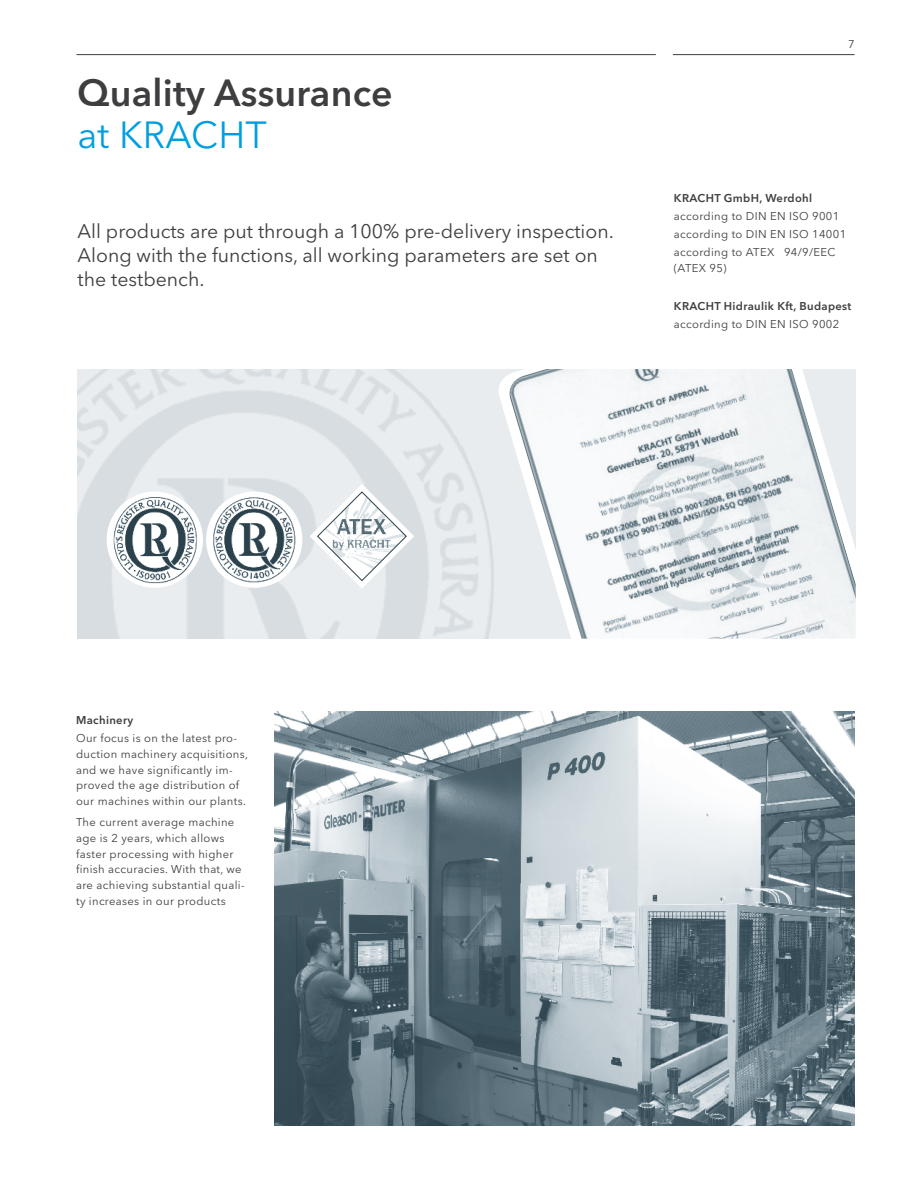
<style>
.page{position:relative;width:918px;height:1188px;background:#fff}
.page>*{position:absolute;margin:0;border:0;box-sizing:border-box;transform-origin:0 0}
.t1{font:600 37.5px "Avenir Next LT Pro";letter-spacing:.005em;color:#3e3d40}
.t2{font:37.5px "Avenir Next LT Pro";letter-spacing:.005em;color:#009ee0}
.t3{font:19.5px/24px "Avenir Next LT Pro";color:#3e3d40}
.t4{font:11.25px/15.8px "Avenir Next LT Pro";letter-spacing:.03em;color:#3e3d40}
.t5{font:600 11.25px "Avenir Next LT Pro";letter-spacing:.03em;color:#3e3d40}
</style>
<div class="page">
<img style="left:275px;top:711px;width:579px;height:414px">
<img style="left:78px;top:369px;width:416px;height:270px">
<div style="left:494px;top:369px;width:11px;height:270px;background:#e8ecef"></div>
<img style="left:505px;top:369px;width:351px;height:270px">
<svg style="left:310px;top:484px;width:104px;height:105px"></svg>
<div style="left:107px;top:491px;width:96px;height:97px;background:#fff;border-radius:50%"></div>
<img style="left:110px;top:496px;width:89px;height:89px">
<div style="left:206px;top:491px;width:96px;height:97px;background:#fff;border-radius:50%"></div>
<img style="left:213px;top:497px;width:83px;height:85px">
<hr style="left:673px;top:54px;width:182px;height:1px;background:#3e3d40">
<hr style="left:77px;top:54px;width:579px;height:1px;background:#3e3d40">
<h1 class="t1" style="left:78px;top:70px;width:317px">Quality Assurance</h1>
<h1 class="t2" style="left:78px;top:113px;width:191px">at KRACHT</h1>
<h2 class="t3" style="left:78px;top:219px;width:538px">All products are put through a 100% pre-delivery inspection.<br>Along with the functions, all working parameters are set on the testbench.</h2>
<p class="t4" style="left:848px;top:36px;width:8px">7</p>
<p class="t5" style="left:674px;top:191px;width:140px">KRACHT GmbH, Werdohl</p>
<p class="t4" style="left:674px;top:207px;width:174px;line-height:18px">according to DIN EN ISO 9001 according to DIN EN ISO 14001 according to ATEX 94/9/EEC</p>
<p class="t4" style="left:674px;top:260px;width:54px">(ATEX 95)</p>
<p class="t5" style="left:674px;top:299px;width:179px">KRACHT Hidraulik Kft, Budapest</p>
<p class="t4" style="left:674px;top:316px;width:167px">according to DIN EN ISO 9002</p>
<p class="t5" style="left:76px;top:713px;width:59px">Machinery</p>
<p class="t4" style="left:76px;top:730px;width:173px">Our focus is on the latest pro&shy;duction machinery acquisitions, and we have significantly im&shy;proved the age distribution of our machines within our plants.</p>
<p class="t4" style="left:76px;top:814px;width:170px">The current average machine age is 2 years, which allows faster processing with higher finish accuracies. With that, we are achieving substantial quali&shy;ty increases in our products</p>
</div>
